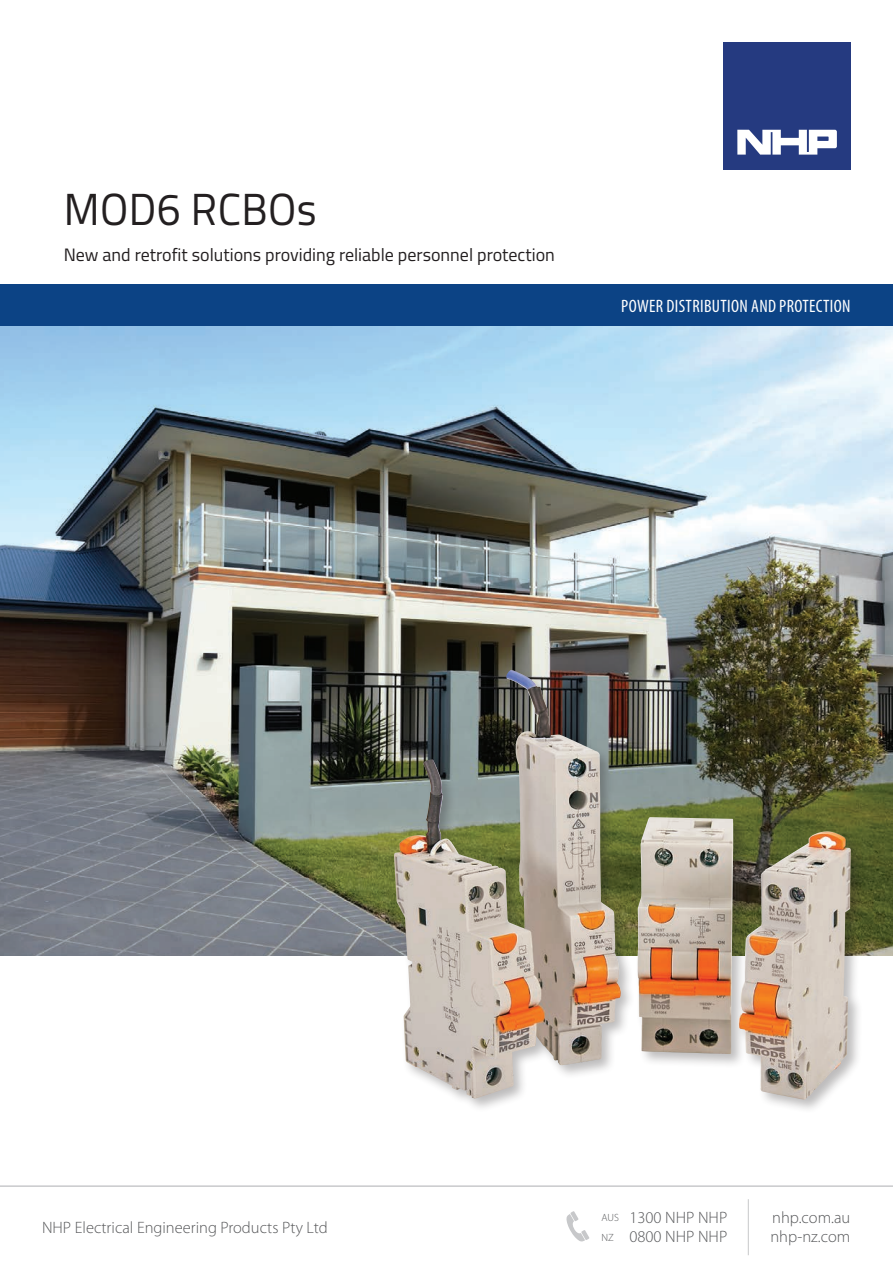
<style>
.page{position:relative;width:893px;height:1263px;background:#fff}
.page>*{position:absolute;margin:0;border:0;box-sizing:border-box;transform-origin:0 0}
.t1{font:45px "Titillium";letter-spacing:.01em;color:#231f20;scale:.95 1}
.t2{font:18px "Titillium";color:#231f20}
.t3{font:condensed 18px "Myriad Pro";letter-spacing:.02em;color:#fff}
.t4{font:300 16.5px/19.8px "Myriad Pro";color:#57585a}
.t5{font:300 10.5px "Myriad Pro";color:#57585a}
</style>
<div class="page">
<div style="left:0;top:284px;width:893px;height:42px;background:#0c4385"></div>
<img style="left:0;top:326px;width:893px;height:630px">
<hr style="left:0;top:1186px;width:893px;height:1px;background:#c7c8ca">
<hr style="left:748px;top:1199px;width:1px;height:56px;background:#c7c8ca">
<svg style="left:566px;top:1211px;width:23px;height:30px"></svg>
<div style="left:391px;top:667px;width:475px;height:447px;background:#231f20;opacity:.3"></div>
<img style="left:501px;top:670px;width:37px;height:258px">
<div style="left:723px;top:42px;width:128px;height:128px;background:#253a80"></div>
<svg style="left:737px;top:130px;width:100px;height:25px"></svg>
<h1 class="t1" style="left:64px;top:176px;width:268px">MOD6 RCBOs</h1>
<p class="t2" style="left:64px;top:241px;width:493px">New and retrofit solutions providing reliable personnel protection</p>
<p class="t3" style="left:621px;top:295px;width:231px">POWER DISTRIBUTION AND PROTECTION</p>
<p class="t4" style="left:42px;top:1218px;width:287px">NHP Electrical Engineering Products Pty Ltd</p>
<p class="t4" style="left:629px;top:1207px;width:99px">1300 NHP NHP<br>0800 NHP NHP</p>
<p class="t4" style="left:772px;top:1207px;width:80px">nhp.com.au</p>
<p class="t5" style="left:602px;top:1211px;width:19px">AUS</p>
<p class="t5" style="left:602px;top:1231px;width:14px">NZ</p>
<p class="t4" style="left:770px;top:1227px;width:81px">nhp-nz.com</p>
</div>
